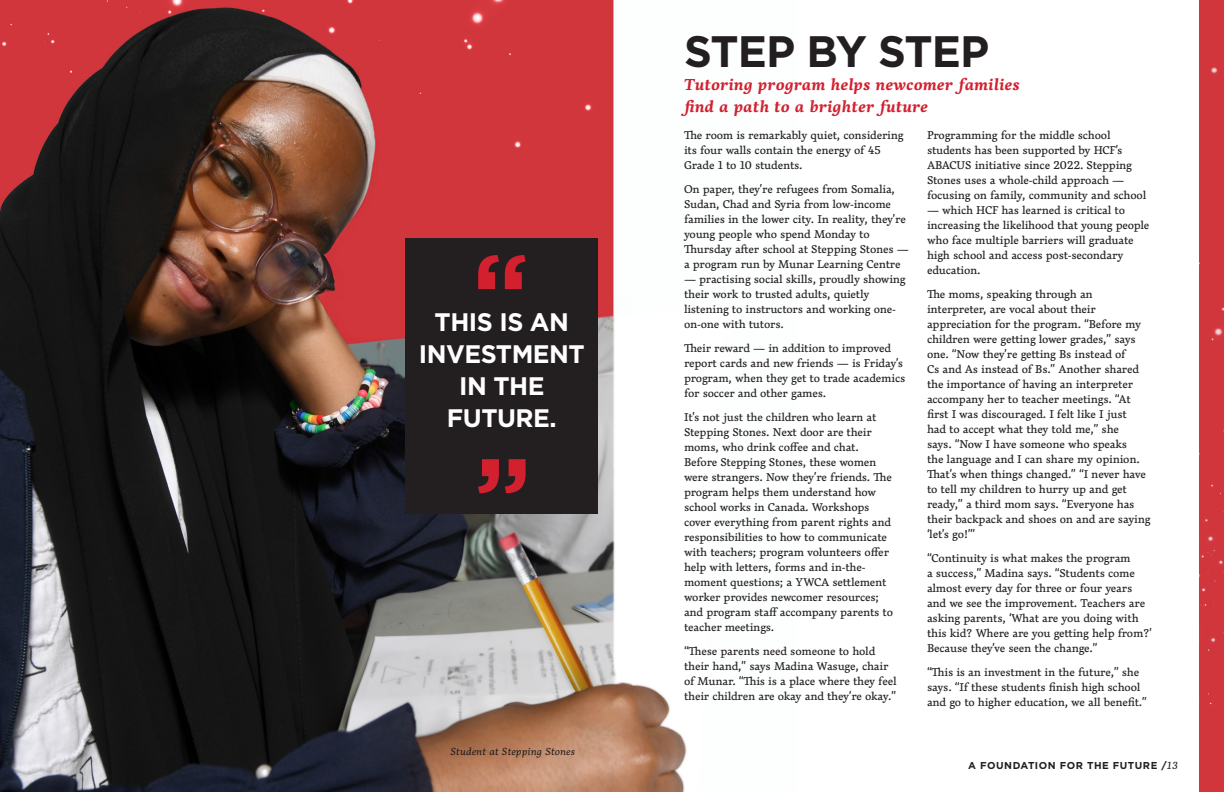
<style>
.page{position:relative;width:1224px;height:792px;background:#fff}
.page>*{position:absolute;margin:0;border:0;box-sizing:border-box;transform-origin:0 0}
.Body_Copy{font:700 44px "Gotham";letter-spacing:-.02em;color:#231f20}
.BCOPY{font:700 25.3px/31.7px "Gotham";letter-spacing:-.02em;color:#fff;text-align:center}
.t1{font:italic 700 15.5px/22.4px "Dederon";color:#d2202f}
.BCOPY-2{font:11px/15px "Dederon";letter-spacing:-.02em;color:#231f20}
.t2{font:700 10px "Gotham";letter-spacing:.05em;color:#231f20}
.Names{font:italic 10px "Dederon";color:#231f20}
.s1{font-family:"Dederon";font-weight:400;font-style:italic}
</style>
<div class="page">
<img style="left:0;top:0;width:687px;height:792px">
<div style="left:1200px;top:0;width:24px;height:792px;background:#d1363d"></div>
<div style="left:405px;top:239px;width:193px;height:275px;background:#231f20"></div>
<svg style="left:478px;top:255px;width:48px;height:34px"></svg>
<svg style="left:478px;top:459px;width:48px;height:34px"></svg>
<p class="BCOPY" style="left:419px;top:306px;width:168px">THIS IS AN<br>INVESTMENT<br>IN THE<br>FUTURE.</p>
<p class="Names" style="left:451px;top:745px;width:126px">Student at Stepping Stones</p>
<p class="Body_Copy" style="left:684px;top:26px;width:307px">STEP BY STEP</p>
<p class="t1" style="left:684px;top:73px;width:337px">Tutoring program helps newcomer families find a path to a brighter future</p>
<p class="BCOPY-2" style="left:684px;top:128px;width:221px">The room is remarkably quiet, considering its four walls contain the energy of 45<br>Grade 1 to 10 students.</p>
<p class="BCOPY-2" style="left:684px;top:182px;width:226px">On paper, they’re refugees from Somalia, Sudan, Chad and Syria from low-income families in the lower city. In reality, they’re young people who spend Monday to Thursday after school at Stepping Stones — a program run by Munar Learning Centre</p>
<p class="BCOPY-2" style="left:684px;top:272px;width:223px">— practising social skills, proudly showing their work to trusted adults, quietly listening to instructors and working one&shy;on-one with tutors.</p>
<p class="BCOPY-2" style="left:684px;top:341px;width:223px">Their reward — in addition to improved report cards and new friends — is Friday’s program, when they get to trade academics for soccer and other games.</p>
<p class="BCOPY-2" style="left:684px;top:410px;width:211px">It’s not just the children who learn at Stepping Stones. Next door are their moms, who drink coffee and chat.<br>Before Stepping Stones, these women were strangers. Now they’re friends. The program helps them understand how school works in Canada. Workshops cover everything from parent rights and responsibilities to how to communicate with teachers; program volunteers offer help with letters, forms and in-the&shy;moment questions; a YWCA settlement worker provides newcomer resources; and program staff accompany parents to teacher meetings.</p>
<p class="BCOPY-2" style="left:684px;top:644px;width:214px">“These parents need someone to hold their hand,” says Madina Wasuge, chair of Munar. “This is a place where they feel their children are okay and they’re okay.”</p>
<p class="BCOPY-2" style="left:927px;top:128px;width:221px">Programming for the middle school students has been supported by HCF’s ABACUS initiative since 2022. Stepping Stones uses a whole-child approach — focusing on family, community and school</p>
<p class="BCOPY-2" style="left:927px;top:203px;width:224px">— which HCF has learned is critical to increasing the likelihood that young people who face multiple barriers will graduate high school and access post-secondary education.</p>
<p class="BCOPY-2" style="left:927px;top:287px;width:225px">The moms, speaking through an interpreter, are vocal about their appreciation for the program. “Before my children were getting lower grades,” says one. “Now they’re getting Bs instead of<br>Cs and As instead of Bs.” Another shared the importance of having an interpreter accompany her to teacher meetings. “At first I was discouraged. I felt like I just<br>had to accept what they told me,” she<br>says. “Now I have someone who speaks<br>the language and I can share my opinion.<br>That’s when things changed.” “I never have to tell my children to hurry up and get ready,” a third mom says. “Everyone has their backpack and shoes on and are saying ‘let’s go!’”</p>
<p class="BCOPY-2" style="left:927px;top:551px;width:227px">“Continuity is what makes the program<br>a success,” Madina says. “Students come almost every day for three or four years and we see the improvement. Teachers are asking parents, ‘What are you doing with this kid? Where are you getting help from?’ Because they’ve seen the change.”</p>
<p class="BCOPY-2" style="left:927px;top:665px;width:221px">“This is an investment in the future,” she says. “If these students finish high school and go to higher education, we all benefit.”</p>
<p class="t2" style="left:968px;top:759px;width:211px">A FOUNDATION FOR THE FUTURE /<span class="s1">13</span></p>
</div>
